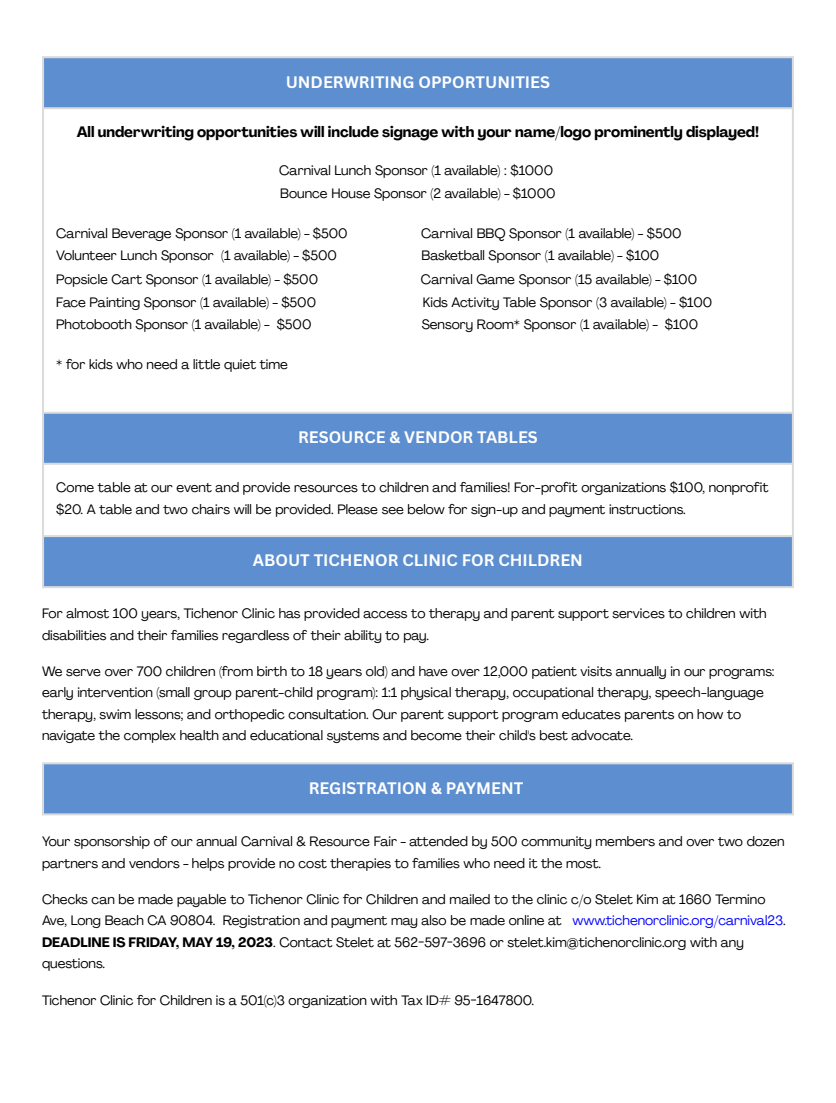
<style>
.page{position:relative;width:836px;height:1103px;background:#fff}
.page>*{position:absolute;margin:0;border:0;box-sizing:border-box;transform-origin:0 0}
.t1{font:700 16.2px "Canva Sans";color:#fff}
.t2{font:700 14.85px "Agrandir";color:#000}
.t3{font:13.5px/21.3px "Agrandir";color:#000}
.s1{color:#00f}
.s2{font-weight:700}
</style>
<div class="page">
<div style="left:44px;top:58px;width:747px;height:528px;background:#5d8fd0"></div>
<svg style="left:44px;top:109px;width:747px;height:426px"></svg>
<hr style="left:42px;top:58px;width:2px;height:528px;background:#dbdbdb">
<hr style="left:791px;top:58px;width:2px;height:528px;background:#dbdbdb">
<hr style="left:42px;top:56px;width:751px;height:2px;background:#dbdbdb">
<hr style="left:42px;top:107px;width:751px;height:2px;background:#dbdbdb">
<hr style="left:42px;top:412px;width:751px;height:2px;background:#dbdbdb">
<hr style="left:42px;top:463px;width:751px;height:2px;background:#dbdbdb">
<hr style="left:42px;top:535px;width:751px;height:2px;background:#dbdbdb">
<hr style="left:42px;top:586px;width:751px;height:2px;background:#dbdbdb">
<div style="left:43px;top:763px;width:750px;height:51px;background:#5d8fd0"></div>
<hr style="left:42px;top:764px;width:2px;height:49px;background:#dbdbdb">
<hr style="left:791px;top:764px;width:2px;height:49px;background:#dbdbdb">
<hr style="left:42px;top:762px;width:751px;height:2px;background:#dbdbdb">
<hr style="left:42px;top:813px;width:751px;height:2px;background:#dbdbdb">
<p class="t1" style="left:286px;top:70px;width:266px">UNDERWRITING OPPORTUNITIES</p>
<p class="t2" style="left:77px;top:125px;width:684px">All underwriting opportunities will include signage with your name/logo prominently displayed!</p>
<p class="t3" style="left:279px;top:160px;width:278px;line-height:23.2px">Carnival Lunch Sponsor (1 available) : $1000<br>Bounce House Sponsor (2 available) - $1000</p>
<p class="t3" style="left:56px;top:224px;width:293px">Carnival Beverage Sponsor (1 available) - $500</p>
<p class="t3" style="left:421px;top:224px;width:262px">Carnival BBQ Sponsor (1 available) - $500</p>
<p class="t3" style="left:56px;top:246px;width:282px">Volunteer Lunch Sponsor (1 available) - $500</p>
<p class="t3" style="left:421px;top:246px;width:239px">Basketball Sponsor (1 available) - $100</p>
<p class="t3" style="left:56px;top:269px;width:263px">Popsicle Cart Sponsor (1 available) - $500</p>
<p class="t3" style="left:421px;top:269px;width:278px">Carnival Game Sponsor (15 available) - $100</p>
<p class="t3" style="left:56px;top:293px;width:261px">Face Painting Sponsor (1 available) - $500</p>
<p class="t3" style="left:422px;top:293px;width:291px">Kids Activity Table Sponsor (3 available) - $100</p>
<p class="t3" style="left:56px;top:315px;width:257px">Photobooth Sponsor (1 available) - $500</p>
<p class="t3" style="left:421px;top:315px;width:278px">Sensory Room* Sponsor (1 available) - $100</p>
<p class="t3" style="left:56px;top:354px;width:233px">* for kids who need a little quiet time</p>
<p class="t1" style="left:298px;top:426px;width:241px">RESOURCE &amp; VENDOR TABLES</p>
<p class="t3" style="left:56px;top:477px;width:713px;line-height:22.4px">Come table at our event and provide resources to children and families! For-profit organizations $100, nonprofit $20. A table and two chairs will be provided. Please see below for sign-up and payment instructions.</p>
<p class="t1" style="left:253px;top:549px;width:331px">ABOUT TICHENOR CLINIC FOR CHILDREN</p>
<p class="t3" style="left:42px;top:604px;width:726px">For almost 100 years, Tichenor Clinic has provided access to therapy and parent support services to children with disabilities and their families regardless of their ability to pay.</p>
<p class="t3" style="left:42px;top:662px;width:734px">We serve over 700 children (from birth to 18 years old) and have over 12,000 patient visits annually in our programs: early intervention (small group parent-child program): 1:1 physical therapy, occupational therapy, speech-language therapy, swim lessons; and orthopedic consultation. Our parent support program educates parents on how to navigate the complex health and educational systems and become their child's best advocate.</p>
<p class="t1" style="left:309px;top:776px;width:216px">REGISTRATION &amp; PAYMENT</p>
<p class="t3" style="left:42px;top:832px;width:744px">Your sponsorship of our annual Carnival &amp; Resource Fair - attended by 500 community members and over two dozen partners and vendors - helps provide no cost therapies to families who need it the most.</p>
<p class="t3" style="left:42px;top:890px;width:745px">Checks can be made payable to Tichenor Clinic for Children and mailed to the clinic c/o Stelet Kim at 1660 Termino Ave, Long Beach CA 90804. Registration and payment may also be made online at <span class="s1">www.tichenorclinic.org/carnival23</span>.<br><span class="s2">DEADLINE IS FRIDAY, MAY 19, 2023</span>. Contact Stelet at 562-597-3696 or stelet.kim@tichenorclinic.org with any questions.</p>
<p class="t3" style="left:42px;top:991px;width:493px">Tichenor Clinic for Children is a 501(c)3 organization with Tax ID# 95-1647800.</p>
</div>
